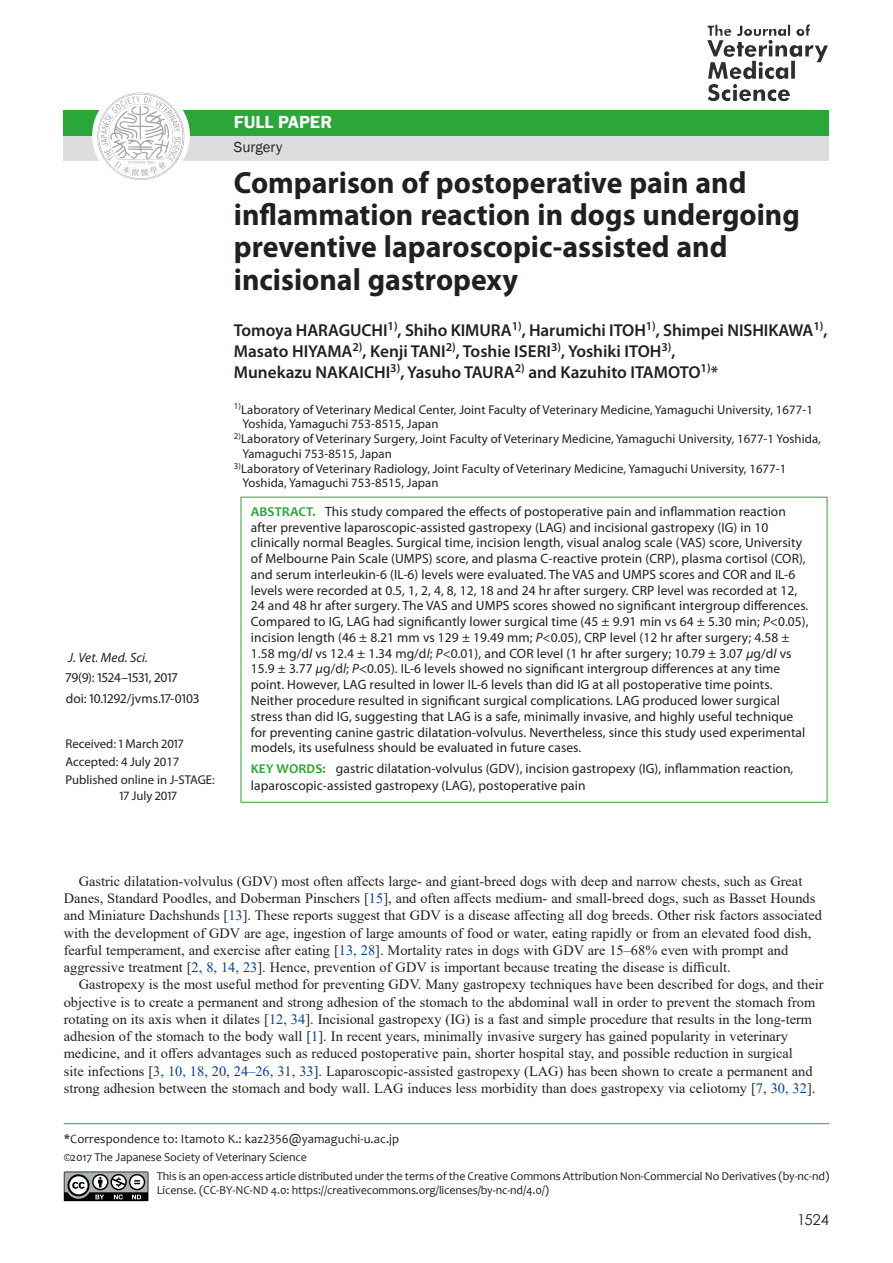
<style>
.page{position:relative;width:893px;height:1263px;background:#fff}
.page>*{position:absolute;margin:0;border:0;box-sizing:border-box;transform-origin:0 0}
.t1{font:700 30.75px/32.2px "Myriad Pro";color:#231f20}
.t2{font:600 18px "Franklin Gothic";color:#fff}
.t3{font:600 17.25px/21px "Myriad Pro";letter-spacing:-.005em;color:#231f20}
.t4{font:15px "Franklin Gothic";color:#231f20}
.t5{font:15px "Century Gothic";color:#231f20}
.t6{font:14.25px/17.2px "Times New Roman";color:#231f20}
.t7{font:13.5px/15.8px "Myriad Pro";letter-spacing:.005em;color:#231f20}
.t8{font:italic 13.5px "Myriad Pro";color:#231f20}
.t9{font:12.75px/14.2px "Myriad Pro";letter-spacing:.005em;color:#231f20}
.t10{font:12.75px "Candara";letter-spacing:.005em;color:#231f20}
.t11{font:12px/20px "Candara";letter-spacing:-.01em;color:#231f20}
.s1{font-family:"Candara";font-weight:700;color:#2aa738}
.s2{font-style:italic}
.s3{color:#003f98}
</style>
<div class="page">
<hr style="left:64px;top:1123px;width:765px;height:1px;background:#2aa738">
<div style="left:64px;top:136px;width:765px;height:25px;background:#dcdddf"></div>
<div style="left:64px;top:111px;width:765px;height:25px;background:#2aa738"></div>
<div style="left:92px;top:87px;width:98px;height:97px;background:#fff;border-radius:50%"></div>
<svg style="left:94px;top:92px;width:93px;height:88px"></svg>
<img style="left:707px;top:24px;width:106px;height:33px">
<svg style="left:64px;top:1171px;width:84px;height:30px"></svg>
<p class="t8" style="left:68px;top:650px;width:81px">J. Vet. Med. Sci.</p>
<p class="t7" style="left:66px;top:668px;width:135px;line-height:20px">79(9): 1524–1531, 2017 doi: 10.1292/jvms.17-0103</p>
<p class="t9" style="left:66px;top:735px;width:151px;line-height:17.9px">Received: 1 March 2017<br>Accepted: 4 July 2017<br>Published online in J-STAGE:</p>
<p class="t9" style="left:120px;top:788px;width:59px">17 July 2017</p>
<h2 class="t2" style="left:234px;top:111px;width:100px">FULL PAPER</h2>
<p class="t4" style="left:234px;top:138px;width:50px">Surgery</p>
<h1 class="t1" style="left:234px;top:165px;width:567px">Comparison of postoperative pain and inflammation reaction in dogs undergoing preventive laparoscopic-assisted and incisional gastropexy</h1>
<p class="t3" style="left:234px;top:319px;width:595px">Tomoya HARAGUCHI<sup>1)</sup>, Shiho KIMURA<sup>1)</sup>, Harumichi ITOH<sup>1)</sup>, Shimpei NISHIKAWA<sup>1)</sup>,<br>Masato HIYAMA<sup>2)</sup>, Kenji TANI<sup>2)</sup>, Toshie ISERI<sup>3)</sup>, Yoshiki ITOH<sup>3)</sup>,<br>Munekazu NAKAICHI<sup>3)</sup>, Yasuho TAURA<sup>2)</sup> and Kazuhito ITAMOTO<sup>1)</sup>*</p>
<p class="t9" style="left:242px;top:402px;width:572px;text-indent:-9px"><sup>1)</sup>Laboratory of Veterinary Medical Center, Joint Faculty of Veterinary Medicine, Yamaguchi University, 1677-1<br>Yoshida, Yamaguchi 753-8515, Japan</p>
<p class="t9" style="left:242px;top:432px;width:580px;text-indent:-9px"><sup>2)</sup>Laboratory of Veterinary Surgery, Joint Faculty of Veterinary Medicine, Yamaguchi University, 1677-1 Yoshida,<br>Yamaguchi 753-8515, Japan</p>
<p class="t9" style="left:242px;top:461px;width:545px;text-indent:-9px"><sup>3)</sup>Laboratory of Veterinary Radiology, Joint Faculty of Veterinary Medicine, Yamaguchi University, 1677-1<br>Yoshida, Yamaguchi 753-8515, Japan</p>
<p class="t7" style="left:251px;top:503px;width:559px"><span class="s1">ABSTRACT.</span> This study compared the effects of postoperative pain and inflammation reaction after preventive laparoscopic-assisted gastropexy (LAG) and incisional gastropexy (IG) in 10 clinically normal Beagles. Surgical time, incision length, visual analog scale (VAS) score, University of Melbourne Pain Scale (UMPS) score, and plasma C-reactive protein (CRP), plasma cortisol (COR), and serum interleukin-6 (IL-6) levels were evaluated. The VAS and UMPS scores and COR and IL-6 levels were recorded at 0.5, 1, 2, 4, 8, 12, 18 and 24 hr after surgery. CRP level was recorded at 12, 24 and 48 hr after surgery. The VAS and UMPS scores showed no significant intergroup differences.<br>Compared to IG, LAG had significantly lower surgical time (45 ± 9.91 min vs 64 ± 5.30 min; <span class="s2">P</span>&lt;0.05), incision length (46 ± 8.21 mm vs 129 ± 19.49 mm; <span class="s2">P</span>&lt;0.05), CRP level (12 hr after surgery; 4.58 ± 1.58 mg/d<span class="s2">l</span> vs 12.4 ± 1.34 mg/d<span class="s2">l</span>; <span class="s2">P</span>&lt;0.01), and COR level (1 hr after surgery; 10.79 ± 3.07 <span class="s2">µ</span>g/d<span class="s2">l</span> vs 15.9 ± 3.77 <span class="s2">µ</span>g/d<span class="s2">l</span>; <span class="s2">P</span>&lt;0.05). IL-6 levels showed no significant intergroup differences at any time point. However, LAG resulted in lower IL-6 levels than did IG at all postoperative time points.<br>Neither procedure resulted in significant surgical complications. LAG produced lower surgical stress than did IG, suggesting that LAG is a safe, minimally invasive, and highly useful technique for preventing canine gastric dilatation-volvulus. Nevertheless, since this study used experimental models, its usefulness should be evaluated in future cases.</p>
<p class="t7" style="left:251px;top:760px;width:544px;line-height:16.5px"><span class="s1">KEY WORDS:</span> gastric dilatation-volvulus (GDV), incision gastropexy (IG), inflammation reaction, laparoscopic-assisted gastropexy (LAG), postoperative pain</p>
<p class="t6" style="left:64px;top:872px;width:760px;text-indent:15px">Gastric dilatation-volvulus (GDV) most often affects large- and giant-breed dogs with deep and narrow chests, such as Great Danes, Standard Poodles, and Doberman Pinschers [<span class="s3">15</span>], and often affects medium- and small-breed dogs, such as Basset Hounds and Miniature Dachshunds [<span class="s3">13</span>]. These reports suggest that GDV is a disease affecting all dog breeds. Other risk factors associated with the development of GDV are age, ingestion of large amounts of food or water, eating rapidly or from an elevated food dish, fearful temperament, and exercise after eating [<span class="s3">13, 28</span>]. Mortality rates in dogs with GDV are 15–68% even with prompt and aggressive treatment [<span class="s3">2, 8, 14, 23</span>]. Hence, prevention of GDV is important because treating the disease is difficult.</p>
<p class="t6" style="left:64px;top:975px;width:761px;text-indent:15px">Gastropexy is the most useful method for preventing GDV. Many gastropexy techniques have been described for dogs, and their objective is to create a permanent and strong adhesion of the stomach to the abdominal wall in order to prevent the stomach from rotating on its axis when it dilates [<span class="s3">12, 34</span>]. Incisional gastropexy (IG) is a fast and simple procedure that results in the long-term adhesion of the stomach to the body wall [<span class="s3">1</span>]. In recent years, minimally invasive surgery has gained popularity in veterinary medicine, and it offers advantages such as reduced postoperative pain, shorter hospital stay, and possible reduction in surgical<br>site infections [<span class="s3">3, 10, 18, 20, 24–26, 31, 33</span>]. Laparoscopic-assisted gastropexy (LAG) has been shown to create a permanent and strong adhesion between the stomach and body wall. LAG induces less morbidity than does gastropexy via celiotomy [<span class="s3">7, 30, 32</span>].</p>
<p class="t10" style="left:64px;top:1130px;width:337px">*Correspondence to: Itamoto K.: kaz2356@yamaguchi-u.ac.jp</p>
<p class="t11" style="left:157px;top:1146px;width:674px;text-indent:-93px">©2017 The Japanese Society of Veterinary Science<br>This is an open-access article distributed under the terms of the Creative Commons Attribution Non-Commercial No Derivatives (by-nc-nd)</p>
<p class="t11" style="left:157px;top:1180px;width:394px">License. (CC-BY-NC-ND 4.0: https://creativecommons.org/licenses/by-nc-nd/4.0/)</p>
<p class="t5" style="left:797px;top:1209px;width:34px">1524</p>
</div>
